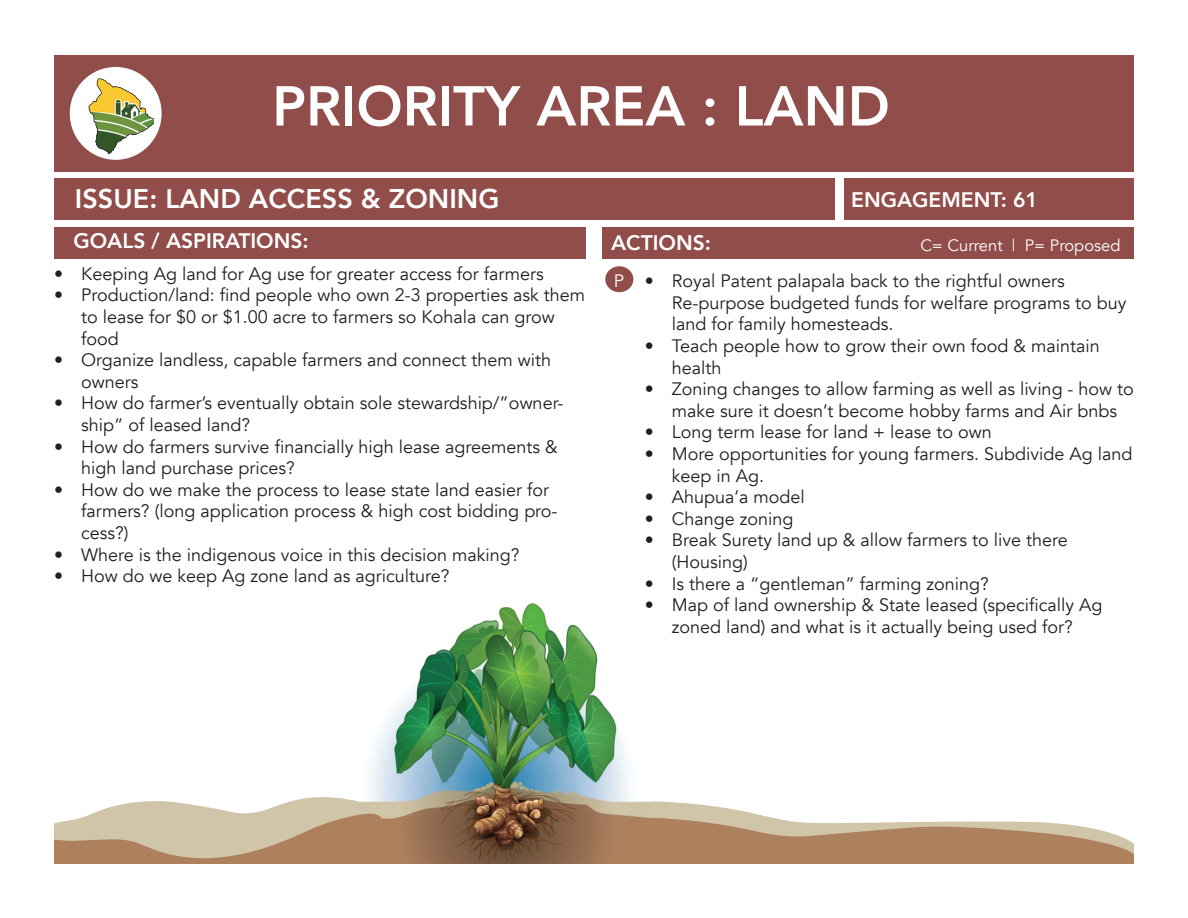
<style>
.page{position:relative;width:1188px;height:918px;background:#fff}
.page>*{position:absolute;margin:0;border:0;box-sizing:border-box;transform-origin:0 0}
.t1{font:800 55.5px "Avenir";color:#fff}
.t2{font:800 27px "Avenir";color:#fff}
.t3{font:800 21px "Avenir";color:#fff}
.t4{font:18px/21.6px "Avenir";color:#231f20}
.t5{font:18px "Avenir";color:#fff}
.t6{font:16.5px "Avenir";color:#fff}
</style>
<div class="page">
<img style="left:369px;top:603px;width:281px;height:260px">
<svg style="left:54px;top:794px;width:341px;height:69px"></svg>
<svg style="left:650px;top:801px;width:484px;height:62px"></svg>
<div style="left:54px;top:55px;width:1080px;height:117px;background:#914d4a"></div>
<div style="left:54px;top:178px;width:781px;height:42px;background:#914d4a"></div>
<div style="left:54px;top:227px;width:531px;height:32px;background:#914d4a"></div>
<div style="left:603px;top:227px;width:531px;height:32px;background:#914d4a"></div>
<div style="left:845px;top:178px;width:289px;height:42px;background:#914d4a"></div>
<div style="left:605px;top:266px;width:28px;height:26px;background:#914d4a;border-radius:50%"></div>
<div style="left:70px;top:67px;width:92px;height:93px;background:#fff;border-radius:50%"></div>
<img style="left:79px;top:77px;width:75px;height:81px">
<p class="t1" style="left:272px;top:63px;width:619px">PRIORITY AREA : LAND</p>
<p class="t2" style="left:75px;top:178px;width:426px">ISSUE: LAND ACCESS &amp; ZONING</p>
<p class="t3" style="left:73px;top:225px;width:237px">GOALS / ASPIRATIONS:</p>
<p class="t3" style="left:611px;top:227px;width:101px">ACTIONS:</p>
<p class="t3" style="left:851px;top:183px;width:188px">ENGAGEMENT: 61</p>
<p class="t6" style="left:920px;top:235px;width:202px">C= Current | P= Proposed</p>
<p class="t4" style="left:54px;top:263px;width:491px">• Keeping Ag land for Ag use for greater access for farmers</p>
<p class="t4" style="left:81px;top:285px;width:506px;text-indent:-27px">• Production/land: find people who own 2-3 properties ask them to lease for $0 or $1.00 acre to farmers so Kohala can grow food</p>
<p class="t4" style="left:81px;top:349px;width:472px;text-indent:-27px">• Organize landless, capable farmers and connect them with owners</p>
<p class="t4" style="left:81px;top:393px;width:484px;text-indent:-27px">• How do farmer’s eventually obtain sole stewardship/”owner&shy;ship” of leased land?</p>
<p class="t4" style="left:81px;top:436px;width:478px;text-indent:-27px">• How do farmers survive financially high lease agreements &amp; high land purchase prices?</p>
<p class="t4" style="left:81px;top:479px;width:478px;text-indent:-27px">• How do we make the process to lease state land easier for farmers? (long application process &amp; high cost bidding pro&shy;cess?)</p>
<p class="t4" style="left:54px;top:544px;width:467px">• Where is the indigenous voice in this decision making?</p>
<p class="t4" style="left:54px;top:565px;width:397px">• How do we keep Ag zone land as agriculture?</p>
<p class="t5" style="left:614px;top:270px;width:12px">P</p>
<p class="t4" style="left:672px;top:271px;width:456px;text-indent:-27px">• Royal Patent palapala back to the rightful owners<br>Re-purpose budgeted funds for welfare programs to buy land for family homesteads.</p>
<p class="t4" style="left:672px;top:335px;width:430px;text-indent:-27px">• Teach people how to grow their own food &amp; maintain health</p>
<p class="t4" style="left:645px;top:379px;width:491px;text-align:center">• Zoning changes to allow farming as well as living - how to make sure it doesn’t become hobby farms and Air bnbs</p>
<p class="t4" style="left:645px;top:422px;width:348px">• Long term lease for land + lease to own</p>
<p class="t4" style="left:672px;top:443px;width:462px;text-indent:-27px">• More opportunities for young farmers. Subdivide Ag land keep in Ag.</p>
<p class="t4" style="left:645px;top:487px;width:162px">• Ahupua’a model</p>
<p class="t4" style="left:645px;top:508px;width:150px">• Change zoning</p>
<p class="t4" style="left:672px;top:530px;width:397px;text-indent:-27px">• Break Surety land up &amp; allow farmers to live there (Housing)</p>
<p class="t4" style="left:645px;top:573px;width:346px">• Is there a “gentleman” farming zoning?</p>
<p class="t4" style="left:645px;top:595px;width:459px;text-align:center">• Map of land ownership &amp; State leased (specifically Ag zoned land) and what is it actually being used for?</p>
</div>
